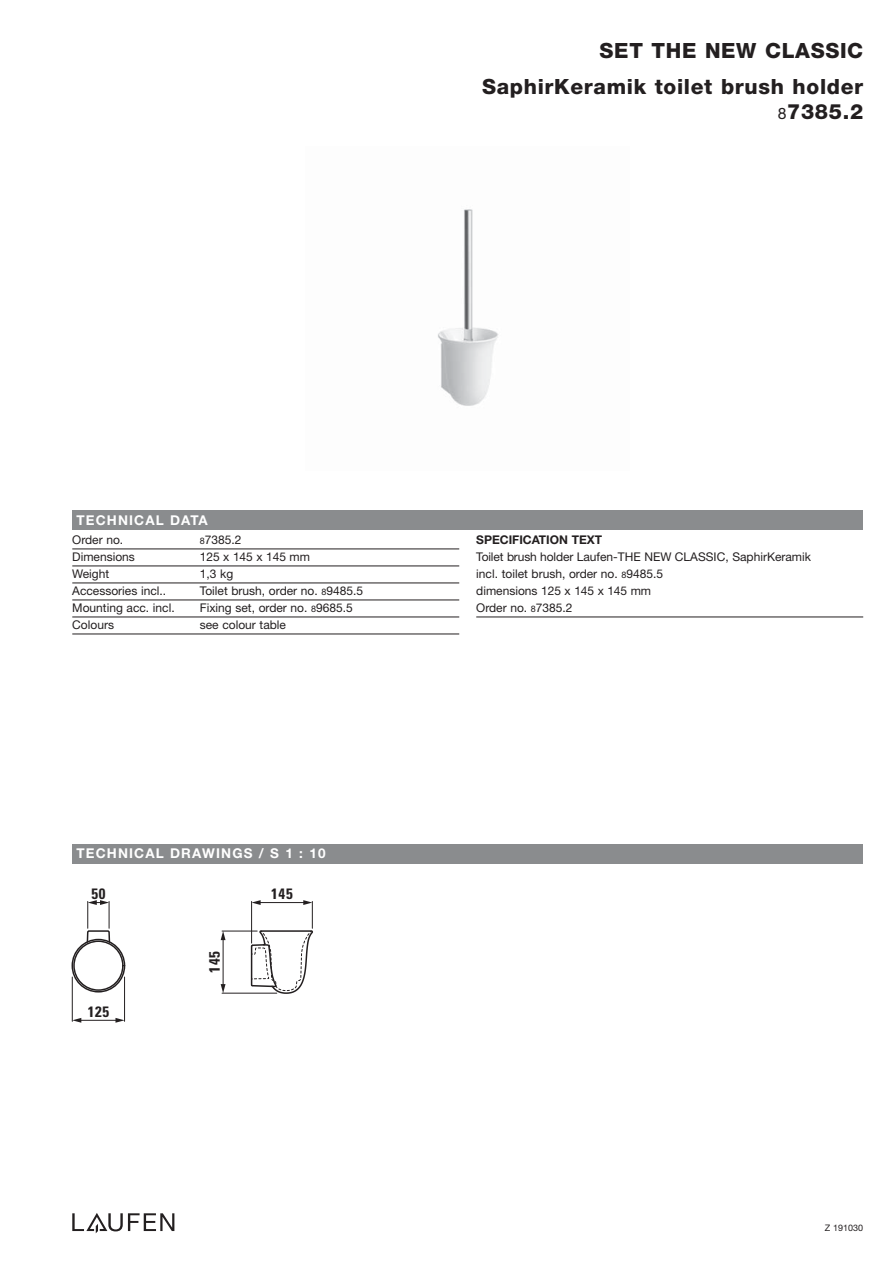
<style>
.page{position:relative;width:893px;height:1263px;background:#fff}
.page>*{position:absolute;margin:0;border:0;box-sizing:border-box;transform-origin:0 0}
.t1{font:800 21px/25.5px "Helvetica Neue";letter-spacing:.03em;color:#231f20;text-align:right}
.t2{font:700 condensed 15px "Univers";letter-spacing:.05em;color:#231f20}
.t3{font:700 13.5px "Helvetica Neue";letter-spacing:.085em;color:#fff}
.t4{font:12px/17px "Helvetica Neue";color:#231f20}
.t5{font:700 12px "Helvetica Neue";color:#231f20}
.t6{font:9px "Helvetica Neue";color:#231f20}
.s1{font-weight:400;font-size:15.75px}
.s2{font-size:9px}
</style>
<div class="page">
<div style="left:72px;top:939px;width:53px;height:53px;border:2px solid #231f20;border-radius:50%"></div>
<div style="left:73px;top:940px;width:51px;height:51px;border:2px solid #231f20;border-radius:50%"></div>
<svg style="left:86px;top:900px;width:25px;height:43px"></svg>
<hr style="left:72px;top:977px;width:1px;height:44px;background:#231f20">
<hr style="left:124px;top:977px;width:1px;height:44px;background:#231f20">
<svg style="left:72px;top:1018px;width:9px;height:5px"></svg>
<svg style="left:115px;top:1018px;width:10px;height:5px"></svg>
<hr style="left:81px;top:1020px;width:35px;height:1px;background:#231f20">
<svg style="left:250px;top:900px;width:63px;height:94px"></svg>
<hr style="left:260px;top:902px;width:44px;height:1px;background:#231f20">
<hr style="left:222px;top:993px;width:55px;height:1px;background:#231f20">
<hr style="left:222px;top:931px;width:35px;height:1px;background:#231f20">
<svg style="left:221px;top:984px;width:5px;height:9px"></svg>
<svg style="left:221px;top:931px;width:5px;height:9px"></svg>
<hr style="left:223px;top:939px;width:1px;height:46px;background:#231f20">
<svg style="left:72px;top:1213px;width:102px;height:20px"></svg>
<div style="left:72px;top:844px;width:791px;height:19px;background:#8a8c8e"></div>
<div style="left:72px;top:510px;width:791px;height:19px;background:#8a8c8e"></div>
<img style="left:438px;top:209px;width:61px;height:197px">
<hr style="left:72px;top:549px;width:387px;height:1px;background:#231f20">
<hr style="left:72px;top:566px;width:387px;height:1px;background:#231f20">
<hr style="left:72px;top:583px;width:387px;height:1px;background:#231f20">
<hr style="left:72px;top:600px;width:387px;height:1px;background:#231f20">
<hr style="left:72px;top:617px;width:387px;height:1px;background:#231f20">
<hr style="left:72px;top:634px;width:387px;height:1px;background:#231f20">
<hr style="left:476px;top:617px;width:387px;height:1px;background:#231f20">
<h1 class="t1" style="left:600px;top:39px;width:265px">SET THE NEW CLASSIC</h1>
<h1 class="t1" style="left:482px;top:75px;width:383px">SaphirKeramik toilet brush holder<br><span class="s1">8</span>7385.2</h1>
<p class="t3" style="left:77px;top:515px;width:133px">TECHNICAL DATA</p>
<p class="t4" style="left:72px;top:533px;width:53px">Order no.</p>
<p class="t4" style="left:200px;top:533px;width:43px"><span class="s2">8</span>7385.2</p>
<p class="t4" style="left:72px;top:550px;width:64px">Dimensions</p>
<p class="t4" style="left:200px;top:550px;width:112px">125 x 145 x 145 mm</p>
<p class="t4" style="left:72px;top:567px;width:38px">Weight</p>
<p class="t4" style="left:200px;top:567px;width:35px">1,3 kg</p>
<p class="t4" style="left:72px;top:584px;width:95px">Accessories incl..</p>
<p class="t4" style="left:200px;top:584px;width:165px">Toilet brush, order no. <span class="s2">8</span>9485.5</p>
<p class="t4" style="left:72px;top:601px;width:104px">Mounting acc. incl.</p>
<p class="t4" style="left:200px;top:601px;width:155px">Fixing set, order no. <span class="s2">8</span>9685.5</p>
<p class="t4" style="left:72px;top:618px;width:43px">Colours</p>
<p class="t4" style="left:200px;top:618px;width:88px">see colour table</p>
<p class="t3" style="left:77px;top:849px;width:250px">TECHNICAL DRAWINGS / S 1 : 10</p>
<p class="t2" style="left:91px;top:888px;width:16px">50</p>
<p class="t2" style="left:88px;top:1006px;width:23px">125</p>
<p class="t2" style="left:209px;top:973px;width:23px;rotate:-90deg">145</p>
<p class="t2" style="left:271px;top:888px;width:23px">145</p>
<p class="t5" style="left:476px;top:536px;width:127px">SPECIFICATION TEXT</p>
<p class="t4" style="left:476px;top:550px;width:336px">Toilet brush holder Laufen-THE NEW CLASSIC, SaphirKeramik incl. toilet brush, order no. <span class="s2">8</span>9485.5<br>dimensions 125 x 145 x 145 mm<br>Order no. <span class="s2">8</span>7385.2</p>
<p class="t6" style="left:825px;top:1224px;width:40px">Z 191030</p>
</div>
